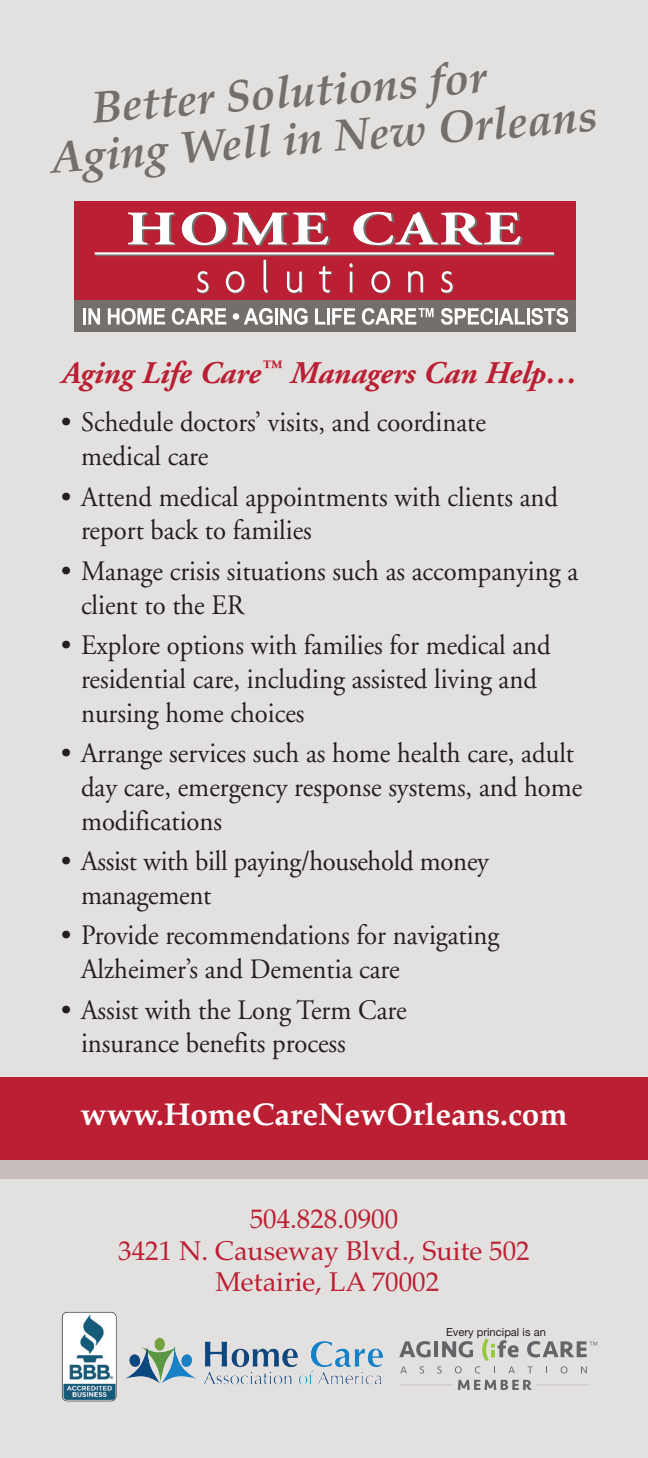
<style>
.page{position:relative;width:648px;height:1458px;background:#e3e1df}
.page>*{position:absolute;margin:0;border:0;box-sizing:border-box;transform-origin:0 0}
.t1{font:italic 700 45px/47.2px "Palatino";color:#746f6a}
.t2{font:italic 700 31.5px "Adobe Garamond";color:#ba1f33}
.t3{font:700 31.5px "Palatino";color:#fff}
.t4{font:28.12px/33.8px "Adobe Garamond";color:#231f20}
.t5{font:27px/31.5px "Palatino";color:#ba1f33;text-align:center}
.t6{font:11.25px "Helvetica Neue";color:#231f20}
</style>
<div class="page">
<div style="left:0;top:1157px;width:648px;height:22px;background:#c6bebb"></div>
<div style="left:0;top:1077px;width:648px;height:83px;background:#ba1f33"></div>
<img style="left:125px;top:1338px;width:258px;height:46px">
<img style="left:62px;top:1312px;width:54px;height:89px;border-radius:5px">
<div style="left:62px;top:1312px;width:55px;height:89px;border:1px solid #231f20;border-radius:5px"></div>
<svg style="left:399px;top:1341px;width:32px;height:16px"></svg>
<hr style="left:434px;top:1341px;width:4px;height:16px;background:#646569">
<svg style="left:458px;top:1380px;width:74px;height:10px"></svg>
<svg style="left:400px;top:1366px;width:7px;height:7px"></svg>
<svg style="left:420px;top:1366px;width:4px;height:8px"></svg>
<svg style="left:437px;top:1338px;width:82px;height:36px"></svg>
<svg style="left:528px;top:1366px;width:5px;height:7px"></svg>
<svg style="left:561px;top:1366px;width:6px;height:8px"></svg>
<svg style="left:581px;top:1366px;width:6px;height:7px"></svg>
<hr style="left:400px;top:1384px;width:52px;height:1px;background:#cac7c6">
<hr style="left:537px;top:1384px;width:51px;height:1px;background:#cac7c6">
<svg style="left:527px;top:1341px;width:70px;height:16px"></svg>
<div style="left:74px;top:201px;width:501px;height:102px;background:#ba1f33"></div>
<div style="left:74px;top:300px;width:501px;height:32px;background:#746f6a"></div>
<svg style="left:128px;top:212px;width:203px;height:34px"></svg>
<svg style="left:353px;top:212px;width:170px;height:34px"></svg>
<hr style="left:351px;top:272px;width:2px;height:21px;background:#746f6a">
<svg style="left:197px;top:271px;width:12px;height:23px"></svg>
<svg style="left:226px;top:271px;width:19px;height:23px"></svg>
<svg style="left:264px;top:260px;width:5px;height:34px"></svg>
<svg style="left:287px;top:272px;width:16px;height:22px"></svg>
<svg style="left:319px;top:266px;width:13px;height:27px"></svg>
<hr style="left:350px;top:272px;width:2px;height:20px;background:#fff">
<svg style="left:349px;top:263px;width:5px;height:5px"></svg>
<svg style="left:371px;top:271px;width:20px;height:23px"></svg>
<svg style="left:408px;top:271px;width:16px;height:22px"></svg>
<svg style="left:441px;top:271px;width:12px;height:23px"></svg>
<hr style="left:96px;top:254px;width:459px;height:2px;background:#746f6a">
<hr style="left:95px;top:252px;width:459px;height:3px;background:#fff">
<hr style="left:83px;top:308px;width:3px;height:17px;background:#fff">
<svg style="left:88px;top:308px;width:12px;height:17px"></svg>
<svg style="left:108px;top:308px;width:57px;height:17px"></svg>
<svg style="left:172px;top:308px;width:54px;height:17px"></svg>
<svg style="left:233px;top:308px;width:40px;height:17px"></svg>
<hr style="left:275px;top:308px;width:3px;height:17px;background:#fff">
<svg style="left:280px;top:308px;width:28px;height:17px"></svg>
<svg style="left:315px;top:308px;width:10px;height:17px"></svg>
<hr style="left:327px;top:308px;width:3px;height:17px;background:#fff">
<svg style="left:332px;top:308px;width:23px;height:17px"></svg>
<svg style="left:441px;top:308px;width:52px;height:17px"></svg>
<hr style="left:495px;top:308px;width:3px;height:17px;background:#fff">
<svg style="left:499px;top:308px;width:26px;height:17px"></svg>
<hr style="left:527px;top:308px;width:3px;height:17px;background:#fff">
<svg style="left:531px;top:308px;width:37px;height:17px"></svg>
<svg style="left:362px;top:308px;width:72px;height:17px"></svg>
<h1 class="t1" style="left:46px;top:85px;width:550px;text-indent:45px;rotate:-4deg">Better Solutions for<br>Aging Well in New Orleans</h1>
<p class="t2" style="left:61px;top:360px;width:517px">Aging Life Care<sup>™</sup> Managers Can Help…</p>
<p class="t4" style="left:81px;top:408px;width:407px;text-indent:-20px">• Schedule doctors’ visits, and coordinate medical care</p>
<p class="t4" style="left:81px;top:482px;width:479px;text-indent:-20px">• Attend medical appointments with clients and report back to families</p>
<p class="t4" style="left:81px;top:557px;width:499px;text-indent:-20px">• Manage crisis situations such as accompanying a client to the ER</p>
<p class="t4" style="left:81px;top:631px;width:471px;text-indent:-20px">• Explore options with families for medical and residential care, including assisted living and nursing home choices</p>
<p class="t4" style="left:81px;top:739px;width:503px;text-indent:-20px">• Arrange services such as home health care, adult day care, emergency response systems, and home modifications</p>
<p class="t4" style="left:81px;top:847px;width:410px;text-indent:-20px">• Assist with bill paying/household money management</p>
<p class="t4" style="left:81px;top:921px;width:420px;text-indent:-20px">• Provide recommendations for navigating<br>Alzheimer’s and Dementia care</p>
<p class="t4" style="left:81px;top:995px;width:327px;text-indent:-20px">• Assist with the Long Term Care insurance benefits process</p>
<p class="t3" style="left:80px;top:1096px;width:489px">www.HomeCareNewOrleans.com</p>
<p class="t5" style="left:118px;top:1203px;width:413px">504.828.0900<br>3421 N. Causeway Blvd., Suite 502<br>Metairie, LA 70002</p>
<p class="t6" style="left:446px;top:1327px;width:101px">Every principal is an</p>
</div>
